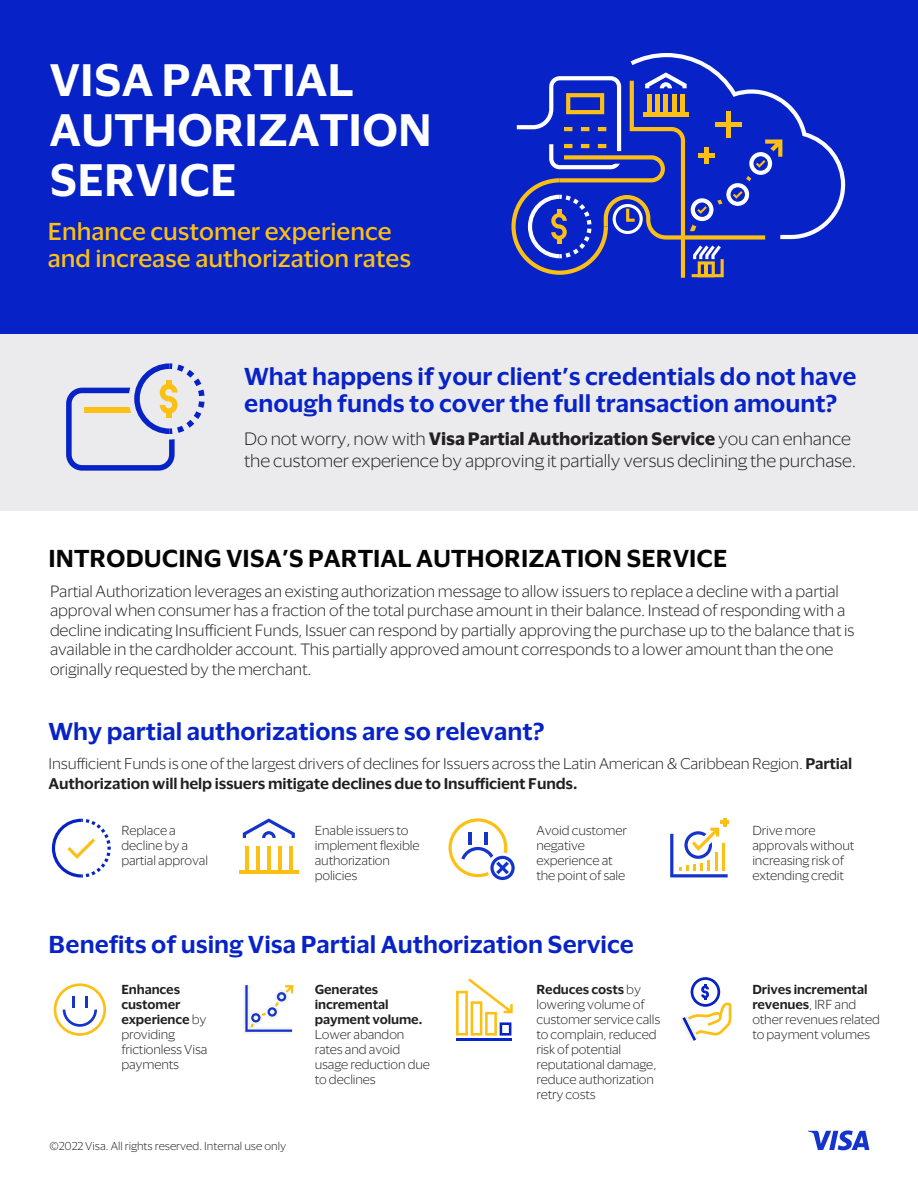
<style>
.page{position:relative;width:918px;height:1188px;background:#fff}
.page>*{position:absolute;margin:0;border:0;box-sizing:border-box;transform-origin:0 0}
.t1{font:600 41.85px/50.1px "Visa Dialect";color:#fff}
.t2{font:600 22.5px/27px "Visa Dialect";color:#0722c6}
.t3{font:500 22.5px/27px "Visa Dialect";color:#fcc015}
.t4{font:600 22.5px "Visa Dialect";color:#050505}
.t5{font:300 16.5px/22.5px "Visa Dialect";letter-spacing:-.01em;color:#231f20}
.t6{font:300 15px/19.5px "Visa Dialect";letter-spacing:-.01em;color:#231f20}
.t7{font:300 14.25px/19.5px "Visa Dialect";letter-spacing:-.01em;color:#231f20}
.t8{font:300 12px/15px "Visa Dialect";letter-spacing:-.01em;color:#231f20}
.t9{font:600 12px/15px "Visa Dialect";letter-spacing:-.01em;color:#231f20}
.t10{font:300 10.5px "Visa Dialect";color:#231f20}
.s1{font-weight:700}
.s2{font-weight:600}
</style>
<div class="page">
<div style="left:0;top:327px;width:918px;height:184px;background:#ebebed"></div>
<div style="left:0;top:0;width:918px;height:333px;background:#0722c6"></div>
<svg style="left:808px;top:1130px;width:61px;height:20px"></svg>
<svg style="left:52px;top:819px;width:59px;height:59px"></svg>
<svg style="left:66px;top:363px;width:139px;height:108px"></svg>
<hr style="left:239px;top:870px;width:60px;height:4px;background:#fcc015">
<hr style="left:256px;top:846px;width:4px;height:25px;background:#fcc015">
<hr style="left:267px;top:846px;width:3px;height:25px;background:#fcc015">
<hr style="left:278px;top:846px;width:3px;height:25px;background:#fcc015">
<hr style="left:246px;top:846px;width:3px;height:25px;background:#fcc015">
<hr style="left:289px;top:846px;width:3px;height:25px;background:#fcc015">
<svg style="left:243px;top:818px;width:52px;height:20px"></svg>
<svg style="left:670px;top:818px;width:59px;height:59px"></svg>
<svg style="left:449px;top:818px;width:66px;height:63px"></svg>
<svg style="left:54px;top:983px;width:52px;height:53px"></svg>
<svg style="left:243px;top:985px;width:50px;height:49px"></svg>
<hr style="left:456px;top:1038px;width:55px;height:3px;background:#0722c6">
<svg style="left:456px;top:978px;width:57px;height:58px"></svg>
<svg style="left:681px;top:977px;width:51px;height:64px"></svg>
<svg style="left:511px;top:53px;width:334px;height:225px"></svg>
<div style="left:726px;top:111px;width:5px;height:27px;background:#fcc015"></div>
<hr style="left:715px;top:123px;width:27px;height:4px;background:#fcc015">
<hr style="left:705px;top:147px;width:4px;height:16px;background:#fcc015">
<hr style="left:699px;top:153px;width:16px;height:4px;background:#fcc015">
<h1 class="t1" style="left:49px;top:52px;width:384px">VISA PARTIAL<br>AUTHORIZATION<br>SERVICE</h1>
<h2 class="t3" style="left:48px;top:216px;width:365px">Enhance customer experience and increase authorization rates</h2>
<h2 class="t2" style="left:244px;top:362px;width:614px">What happens if your client’s credentials do not have enough funds to cover the full transaction amount?</h2>
<h3 class="t5" style="left:244px;top:426px;width:613px">Do not worry, now with <span class="s1">Visa Partial Authorization Service</span> you can enhance the customer experience by approving it partially versus declining the purchase.</h3>
<h2 class="t4" style="left:49px;top:540px;width:680px">INTRODUCING VISA’S PARTIAL AUTHORIZATION SERVICE</h2>
<p class="t6" style="left:50px;top:580px;width:806px">Partial Authorization leverages an existing authorization message to allow issuers to replace a decline with a partial approval when consumer has a fraction of the total purchase amount in their balance. Instead of responding with a decline indicating Insufficient Funds, Issuer can respond by partially approving the purchase up to the balance that is available in the cardholder account. This partially approved amount corresponds to a lower amount than the one originally requested by the merchant.</p>
<h2 class="t2" style="left:49px;top:716px;width:497px">Why partial authorizations are so relevant?</h2>
<p class="t7" style="left:49px;top:753px;width:805px">Insufficient Funds is one of the largest drivers of declines for Issuers across the Latin American &amp; Caribbean Region. <span class="s2">Partial<br>Authorization will help issuers mitigate declines due to Insufficient Funds.</span></p>
<p class="t8" style="left:121px;top:822px;width:88px">Replace a decline by a partial approval</p>
<p class="t8" style="left:752px;top:822px;width:104px">Drive more approvals without increasing risk of extending credit</p>
<p class="t8" style="left:315px;top:822px;width:106px">Enable issuers to implement flexible authorization policies</p>
<p class="t8" style="left:536px;top:822px;width:92px">Avoid customer negative experience at the point of sale</p>
<h2 class="t2" style="left:49px;top:929px;width:587px">Benefits of using Visa Partial Authorization Service</h2>
<p class="t8" style="left:121px;top:982px;width:88px"><span class="s2">Enhances customer experience</span> by providing frictionless Visa payments</p>
<p class="t9" style="left:315px;top:981px;width:110px">Generates incremental payment volume.</p>
<p class="t8" style="left:536px;top:982px;width:125px"><span class="s2">Reduces costs</span> by lowering volume of customer service calls to complain, reduced risk of potential reputational damage, reduce authorization retry costs</p>
<p class="t8" style="left:752px;top:982px;width:129px"><span class="s2">Drives incremental revenues</span>, IRF and other revenues related to payment volumes</p>
<p class="t8" style="left:315px;top:1027px;width:117px">Lower abandon rates and avoid usage reduction due to declines</p>
<p class="t10" style="left:49px;top:1138px;width:238px">©2022 Visa. All rights reserved. Internal use only</p>
</div>
